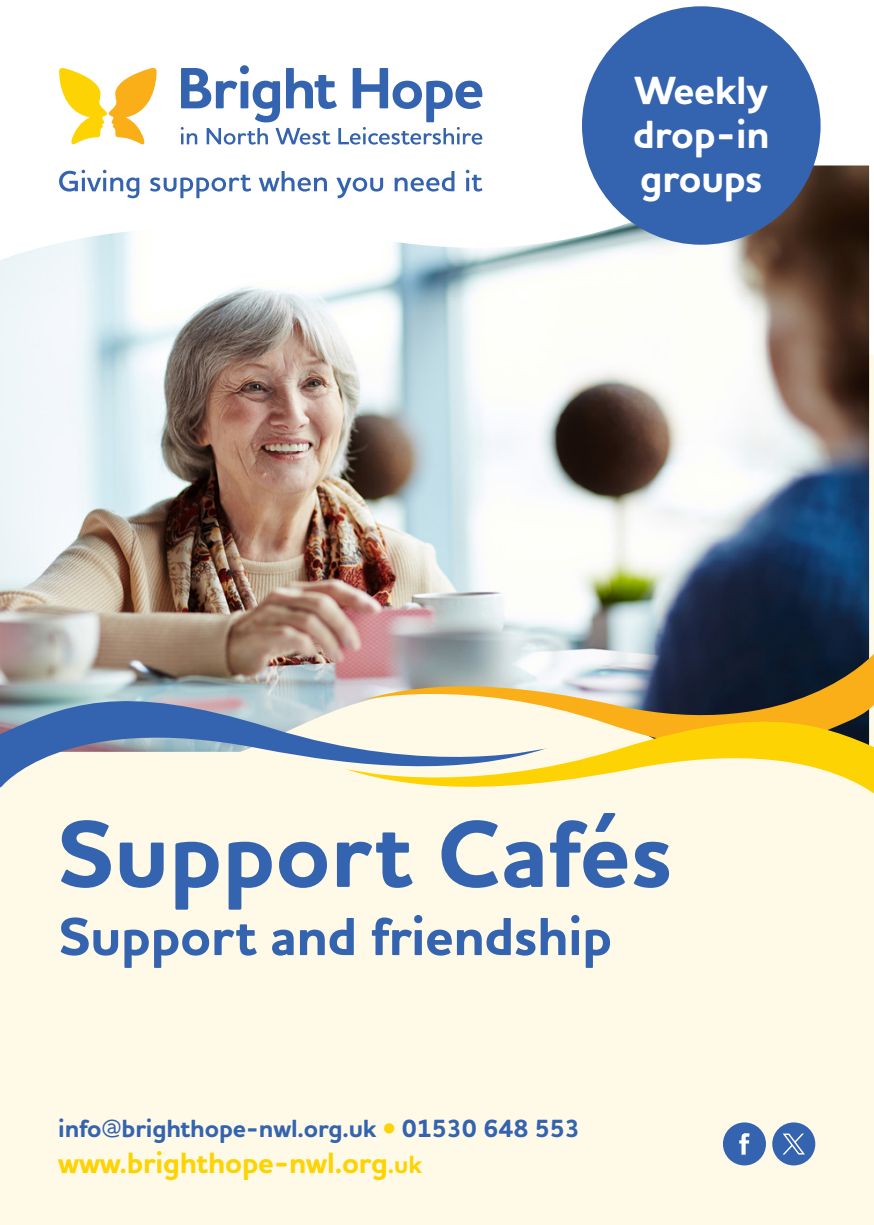
<style>
.page{position:relative;width:874px;height:1225px;background:#fff}
.page>*{position:absolute;margin:0;border:0;box-sizing:border-box;transform-origin:0 0}
.t1{font:700 96.8px "Houschka Pro";color:#3463af}
.t2{font:700 54.4px "Houschka Pro";letter-spacing:-.005em;color:#3463af}
.t3{font:700 40px/44px "Houschka Pro";letter-spacing:-.005em;color:#fff;text-align:justify}
.t4{font:700 29.8px "Houschka Pro";letter-spacing:-.005em;color:#fed304}
.t5{font:700 25.2px "Houschka Pro";letter-spacing:-.005em;color:#3463af}
.s1{font-weight:500;color:#fed304}
.s2{font-size:25.2px}
</style>
<div class="page">
<div style="left:0;top:355px;width:873px;height:870px;background:#fefae7"></div>
<img style="left:0;top:165px;width:868px;height:515px">
<svg style="left:362px;top:653px;width:511px;height:48px;background:#7a7a79"></svg>
<div style="left:581px;top:6px;width:239px;height:239px;background:#3463af;border-radius:50%"></div>
<svg style="left:547px;top:701px;width:326px;height:92px"></svg>
<div style="left:722px;top:1122px;width:43px;height:43px;background:#3463af;border-radius:50%"></div>
<svg style="left:739px;top:1133px;width:10px;height:21px"></svg>
<div style="left:771px;top:1122px;width:43px;height:43px;background:#3463af;border-radius:50%"></div>
<svg style="left:782px;top:1133px;width:22px;height:21px"></svg>
<svg style="left:59px;top:68px;width:97px;height:77px"></svg>
<svg style="left:59px;top:170px;width:80px;height:28px"></svg>
<svg style="left:150px;top:175px;width:101px;height:23px"></svg>
<svg style="left:259px;top:171px;width:68px;height:21px"></svg>
<svg style="left:336px;top:177px;width:47px;height:21px"></svg>
<svg style="left:394px;top:171px;width:60px;height:21px"></svg>
<svg style="left:465px;top:170px;width:17px;height:22px"></svg>
<svg style="left:181px;top:65px;width:301px;height:80px"></svg>
<svg style="left:0;top:680px;width:547px;height:107px"></svg>
<p class="t3" style="left:632px;top:69px;width:138px">Weekly drop-in groups</p>
<p class="t1" style="left:58px;top:791px;width:615px">Support Cafés</p>
<p class="t2" style="left:59px;top:901px;width:554px">Support and friendship</p>
<p class="t5" style="left:58px;top:1112px;width:523px">info@brighthope-nwl.org.uk <span class="s1">•</span> 01530 648 553</p>
<p class="t4" style="left:58px;top:1143px;width:365px">www.brighthope-nwl.org<span class="s2">.uk</span></p>
</div>
